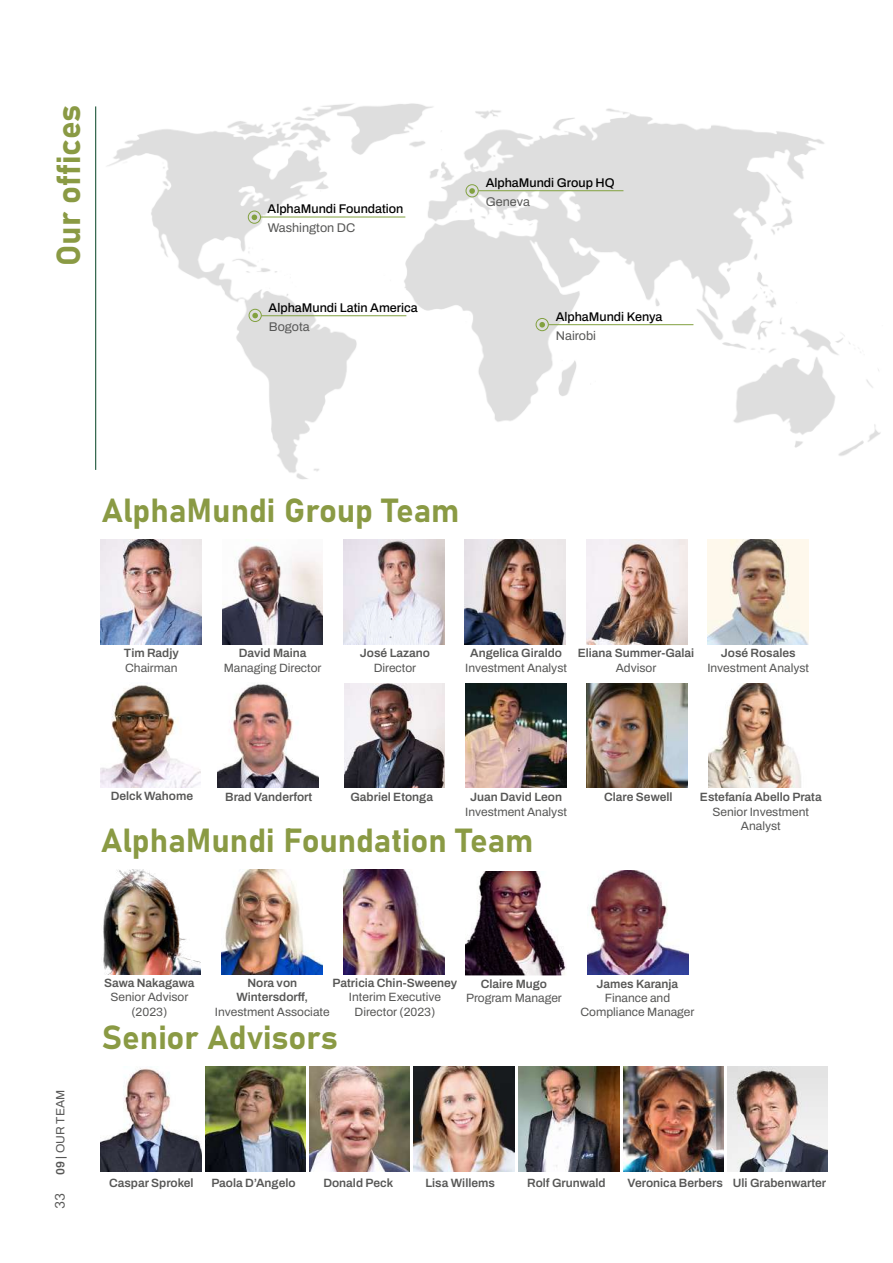
<style>
.page{position:relative;width:893px;height:1263px;background:#fff}
.page>*{position:absolute;margin:0;border:0;box-sizing:border-box;transform-origin:0 0}
.t1{font:33px "Bahnschrift";color:#8a9a44}
.t2{font:13.5px "Lato";color:#575756}
.t3{font:500 12.6px "Archivo";color:#000}
.t4{font:12.6px "Archivo";color:#575756}
.t5{font:600 12px/14.4px "Archivo";color:#575756;text-align:center}
.t6{font:12px/14.4px "Archivo";color:#575756;text-align:center}
.s1{font-weight:600}
</style>
<div class="page">
<img style="left:107px;top:103px;width:774px;height:376px">
<svg style="left:252px;top:215px;width:5px;height:5px"></svg>
<svg style="left:469px;top:188px;width:6px;height:6px"></svg>
<svg style="left:539px;top:322px;width:6px;height:6px"></svg>
<svg style="left:252px;top:313px;width:6px;height:5px"></svg>
<div style="left:248px;top:211px;width:13px;height:13px;border:1px solid #82a140;border-radius:50%"></div>
<div style="left:466px;top:184px;width:13px;height:13px;border:1px solid #82a140;border-radius:50%"></div>
<div style="left:536px;top:318px;width:13px;height:13px;border:1px solid #82a140;border-radius:50%"></div>
<div style="left:249px;top:309px;width:13px;height:13px;border:1px solid #82a140;border-radius:50%"></div>
<hr style="left:260px;top:217px;width:145px;height:1px;background:#82a140">
<hr style="left:479px;top:190px;width:144px;height:1px;background:#82a140">
<hr style="left:261px;top:315px;width:145px;height:1px;background:#82a140">
<hr style="left:549px;top:324px;width:144px;height:1px;background:#82a140">
<hr style="left:95px;top:106px;width:1px;height:364px;background:#034323">
<img style="left:101px;top:1068px;width:100px;height:103px">
<img style="left:205px;top:1067px;width:101px;height:104px">
<img style="left:309px;top:1067px;width:101px;height:104px">
<img style="left:519px;top:1067px;width:100px;height:104px">
<img style="left:101px;top:540px;width:100px;height:104px">
<img style="left:222px;top:543px;width:101px;height:101px">
<img style="left:343px;top:540px;width:101px;height:104px">
<img style="left:465px;top:540px;width:100px;height:104px">
<img style="left:586px;top:540px;width:101px;height:104px">
<img style="left:708px;top:540px;width:100px;height:104px">
<img style="left:100px;top:685px;width:101px;height:102px">
<img style="left:218px;top:684px;width:100px;height:103px">
<img style="left:344px;top:683px;width:101px;height:105px">
<img style="left:466px;top:683px;width:100px;height:105px">
<img style="left:587px;top:683px;width:100px;height:105px">
<img style="left:708px;top:683px;width:93px;height:105px">
<img style="left:414px;top:1067px;width:100px;height:104px">
<img style="left:623px;top:1067px;width:101px;height:104px">
<img style="left:727px;top:1067px;width:101px;height:104px">
<img style="left:103px;top:869px;width:98px;height:105px">
<img style="left:222px;top:869px;width:100px;height:105px">
<img style="left:344px;top:869px;width:100px;height:105px">
<img style="left:466px;top:871px;width:100px;height:104px">
<img style="left:587px;top:870px;width:101px;height:105px">
<h1 class="t1" style="left:44px;top:266px;width:163px;rotate:-90deg">Our offices</h1>
<p class="t3" style="left:268px;top:199px;width:137px">AlphaMundi Foundation</p>
<p class="t4" style="left:268px;top:218px;width:89px">Washington DC</p>
<p class="t3" style="left:269px;top:298px;width:151px">AlphaMundi Latin America</p>
<p class="t4" style="left:269px;top:317px;width:42px">Bogota</p>
<p class="t3" style="left:486px;top:173px;width:130px">AlphaMundi Group HQ</p>
<p class="t4" style="left:486px;top:192px;width:46px">Geneva</p>
<p class="t3" style="left:556px;top:307px;width:108px">AlphaMundi Kenya</p>
<p class="t4" style="left:556px;top:326px;width:42px">Nairobi</p>
<h1 class="t1" style="left:102px;top:486px;width:359px">AlphaMundi Group Team</h1>
<p class="t5" style="left:124px;top:646px;width:56px">Tim Radjy</p>
<p class="t6" style="left:125px;top:660px;width:54px">Chairman</p>
<p class="t5" style="left:239px;top:646px;width:69px">David Maina</p>
<p class="t6" style="left:224px;top:660px;width:99px">Managing Director</p>
<p class="t5" style="left:360px;top:646px;width:72px">José Lazano</p>
<p class="t6" style="left:374px;top:660px;width:44px">Director</p>
<p class="t5" style="left:470px;top:646px;width:93px">Angelica Giraldo</p>
<p class="t6" style="left:465px;top:660px;width:103px">Investment Analyst</p>
<p class="t5" style="left:578px;top:646px;width:118px">Eliana Summer-Galai</p>
<p class="t6" style="left:616px;top:660px;width:42px">Advisor</p>
<p class="t5" style="left:721px;top:646px;width:76px">José Rosales</p>
<p class="t6" style="left:707px;top:660px;width:103px">Investment Analyst</p>
<p class="t5" style="left:225px;top:789px;width:89px">Brad Vanderfort</p>
<p class="t5" style="left:700px;top:790px;width:123px">Estefanía Abello Prata</p>
<p class="t6" style="left:712px;top:804px;width:98px">Senior Investment<br>Analyst</p>
<p class="t5" style="left:111px;top:789px;width:84px">Delck Wahome</p>
<p class="t5" style="left:604px;top:790px;width:70px">Clare Sewell</p>
<p class="t5" style="left:350px;top:790px;width:84px">Gabriel Etonga</p>
<p class="t5" style="left:470px;top:790px;width:94px">Juan David Leon</p>
<p class="t6" style="left:465px;top:804px;width:103px">Investment Analyst</p>
<h1 class="t1" style="left:101px;top:815px;width:434px">AlphaMundi Foundation Team</h1>
<p class="t6" style="left:53px;top:1175px;width:86px;rotate:-90deg"><span class="s1">09 |</span> OUR TEAM</p>
<p class="t2" style="left:52px;top:1209px;width:17px;rotate:-90deg">33</p>
<p class="t5" style="left:104px;top:975px;width:92px">Sawa Nakagawa</p>
<p class="t6" style="left:111px;top:990px;width:79px">Senior Advisor (2023)</p>
<p class="t5" style="left:333px;top:975px;width:126px">Patricia Chin-Sweeney</p>
<p class="t6" style="left:349px;top:990px;width:94px">Interim Executive<br>Director (2023)</p>
<p class="t5" style="left:236px;top:975px;width:73px">Nora von<br>Wintersdorff,</p>
<p class="t6" style="left:215px;top:1004px;width:116px">Investment Associate</p>
<p class="t5" style="left:481px;top:976px;width:68px">Claire Mugo</p>
<p class="t6" style="left:466px;top:991px;width:97px">Program Manager</p>
<p class="t5" style="left:597px;top:976px;width:83px">James Karanja</p>
<p class="t6" style="left:581px;top:991px;width:115px">Finance and<br>Compliance Manager</p>
<h1 class="t1" style="left:102px;top:1013px;width:237px">Senior Advisors</h1>
<p class="t5" style="left:109px;top:1175px;width:86px">Caspar Sprokel</p>
<p class="t5" style="left:211px;top:1175px;width:86px">Paola D’Angelo</p>
<p class="t5" style="left:323px;top:1175px;width:71px">Donald Peck</p>
<p class="t5" style="left:425px;top:1175px;width:71px">Lisa Willems</p>
<p class="t5" style="left:527px;top:1175px;width:80px">Rolf Grunwald</p>
<p class="t5" style="left:628px;top:1175px;width:200px">Veronica Berbers Uli Grabenwarter</p>
</div>
